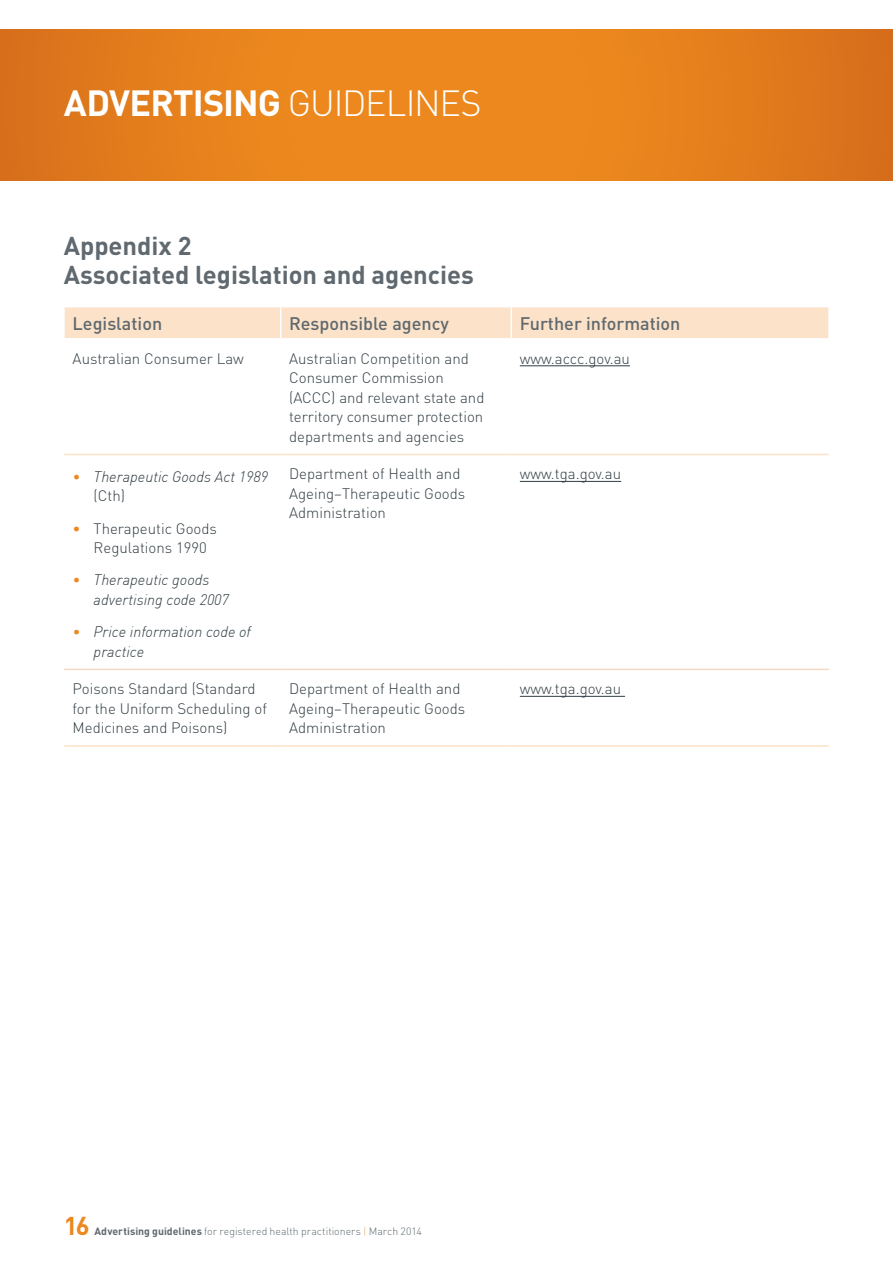
<style>
.page{position:relative;width:893px;height:1263px;background:#fff}
.page>*{position:absolute;margin:0;border:0;box-sizing:border-box;transform-origin:0 0}
.t1{font:700 36px "DIN";letter-spacing:-.025em;color:#fff}
.t2{font:700 25.5px/28.5px "DIN";color:#5f696f}
.t3{font:700 25.5px "DIN";color:#ec881d}
.t4{font:500 18px "DIN";color:#5f696f}
.t5{font:300 15px/19.5px "DIN";color:#303c42}
.t6{font:italic 300 15px/19.5px "DIN";color:#303c42}
.t7{font:300 10.5px "DIN";color:#5f696f}
.s1{font-weight:300}
.s2{color:#ec881d}
.s3{font-style:normal}
.s4{font-weight:700}
.s5{color:#f2ac61}
</style>
<div class="page">
<svg style="left:0;top:30px;width:893px;height:150px;background:#e5801c"></svg>
<div style="left:65px;top:308px;width:763px;height:30px;background:#fbe2c8"></div>
<hr style="left:280px;top:307px;width:1px;height:31px;background:#fff">
<hr style="left:511px;top:307px;width:1px;height:31px;background:#fff">
<hr style="left:64px;top:454px;width:217px;height:1px;background:#fbe2c8">
<hr style="left:281px;top:454px;width:230px;height:1px;background:#fbe2c8">
<hr style="left:511px;top:454px;width:318px;height:1px;background:#fbe2c8">
<hr style="left:64px;top:669px;width:217px;height:1px;background:#f5d8c1">
<hr style="left:281px;top:669px;width:230px;height:1px;background:#f5d8c1">
<hr style="left:511px;top:669px;width:318px;height:1px;background:#f5d8c1">
<hr style="left:64px;top:745px;width:217px;height:2px;background:#fbe2c8">
<hr style="left:281px;top:745px;width:230px;height:2px;background:#fbe2c8">
<hr style="left:511px;top:745px;width:318px;height:2px;background:#fbe2c8">
<hr style="left:520px;top:365px;width:110px;height:1px;background:#303c42">
<hr style="left:520px;top:481px;width:101px;height:1px;background:#303c42">
<hr style="left:520px;top:696px;width:105px;height:1px;background:#303c42">
<h1 class="t1" style="left:64px;top:80px;width:419px">ADVERTISING <span class="s1">GUIDELINES</span></h1>
<h2 class="t2" style="left:64px;top:230px;width:412px">Appendix 2<br>Associated legislation and agencies</h2>
<p class="t4" style="left:73px;top:312px;width:91px">Legislation</p>
<p class="t4" style="left:289px;top:312px;width:161px">Responsible agency</p>
<p class="t4" style="left:520px;top:312px;width:162px">Further information</p>
<p class="t5" style="left:73px;top:348px;width:173px">Australian Consumer Law</p>
<p class="t5" style="left:289px;top:348px;width:197px">Australian Competition and<br>Consumer Commission (ACCC) and relevant state and territory consumer protection departments and agencies</p>
<p class="t5" style="left:520px;top:348px;width:112px">www.accc.gov.au</p>
<p class="t6" style="left:94px;top:466px;width:176px;text-indent:-21px"><span class="s2">•</span> Therapeutic Goods Act 1989 <span class="s3">(Cth)</span></p>
<p class="t5" style="left:94px;top:518px;width:125px;text-indent:-21px"><span class="s2">•</span> Therapeutic Goods<br>Regulations 1990</p>
<p class="t6" style="left:94px;top:570px;width:137px;text-indent:-21px"><span class="s2">•</span> Therapeutic goods advertising code 2007</p>
<p class="t6" style="left:94px;top:622px;width:159px;text-indent:-21px"><span class="s2">•</span> Price information code of practice</p>
<p class="t5" style="left:289px;top:464px;width:178px">Department of Health and<br>Ageing–Therapeutic Goods<br>Administration</p>
<p class="t5" style="left:520px;top:464px;width:103px">www.tga.gov.au</p>
<p class="t5" style="left:73px;top:679px;width:196px">Poisons Standard (Standard for the Uniform Scheduling of<br>Medicines and Poisons)</p>
<p class="t5" style="left:289px;top:679px;width:178px">Department of Health and<br>Ageing–Therapeutic Goods<br>Administration</p>
<p class="t5" style="left:520px;top:679px;width:103px">www.tga.gov.au</p>
<h2 class="t3" style="left:64px;top:1209px;width:27px">16</h2>
<p class="t7" style="left:95px;top:1225px;width:329px"><span class="s4">Advertising guidelines</span> for registered health practitioners <span class="s5">|</span> March 2014</p>
</div>
